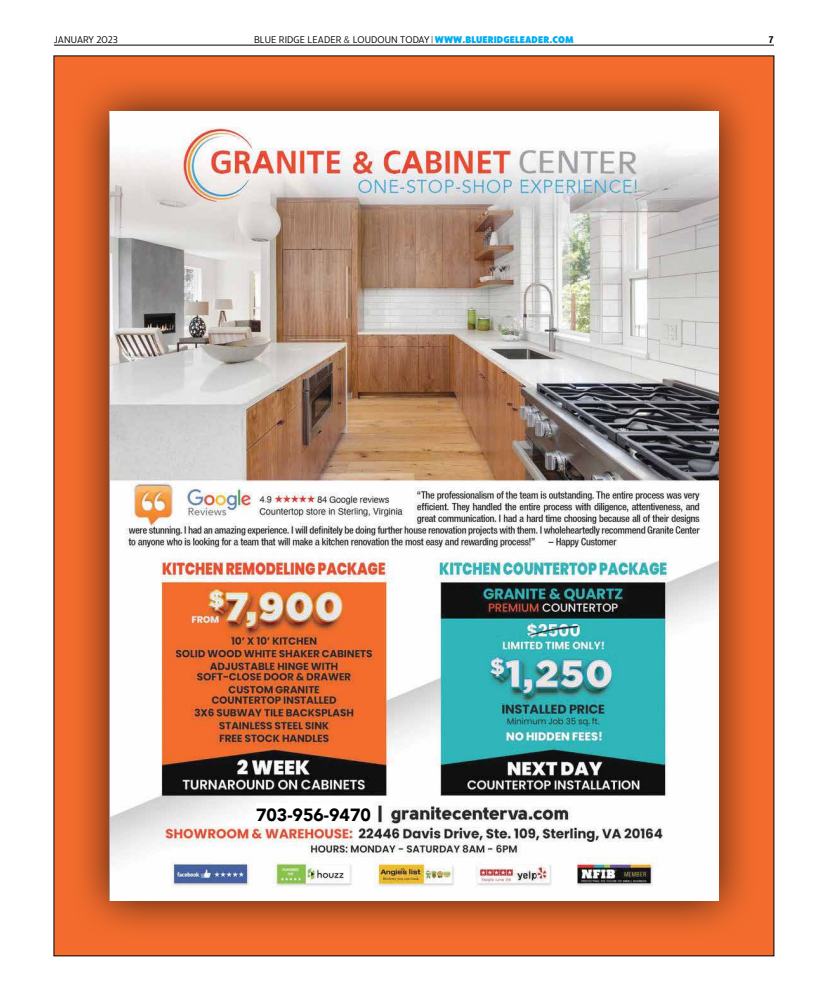
<style>
.page{position:relative;width:828px;height:990px;background:#fff}
.page>*{position:absolute;margin:0;border:0;box-sizing:border-box;transform-origin:0 0}
.t1{font:900 17.7px "Avenir";color:#000}
.t2{font:10px "Ruck Sack";letter-spacing:.01em;color:#000}
.t3{font:600 10px "Ruck Sack";color:#000}
.s1{font-family:"Proxima Nova";font-weight:300}
.s2{font-weight:900}
.s3{font-weight:900;color:#00aeef}
</style>
<div class="page">
<div style="left:54px;top:56px;width:720px;height:900px;background:#f36c2d"></div>
<div style="left:69px;top:71px;width:690px;height:870px;background:#000;opacity:.75"></div>
<img style="left:110px;top:112px;width:608px;height:789px">
<div style="left:256px;top:803px;width:115px;height:18px;background:#fff"></div>
<hr style="left:54px;top:45px;width:720px;height:1px;background:#000">
<p class="t2" style="left:54px;top:32px;width:65px">JANUARY 2023</p>
<p class="t2" style="left:254px;top:32px;width:321px">BLUE RIDGE LEADER <span class="s1">&amp;</span> LOUDOUN TODAY <span class="s2">|</span> <span class="s3">WWW.BLUERIDGELEADER.COM</span></p>
<p class="t3" style="left:769px;top:32px;width:6px">7</p>
<h1 class="t1" style="left:256px;top:799px;width:116px">703-956-9470</h1>
</div>
